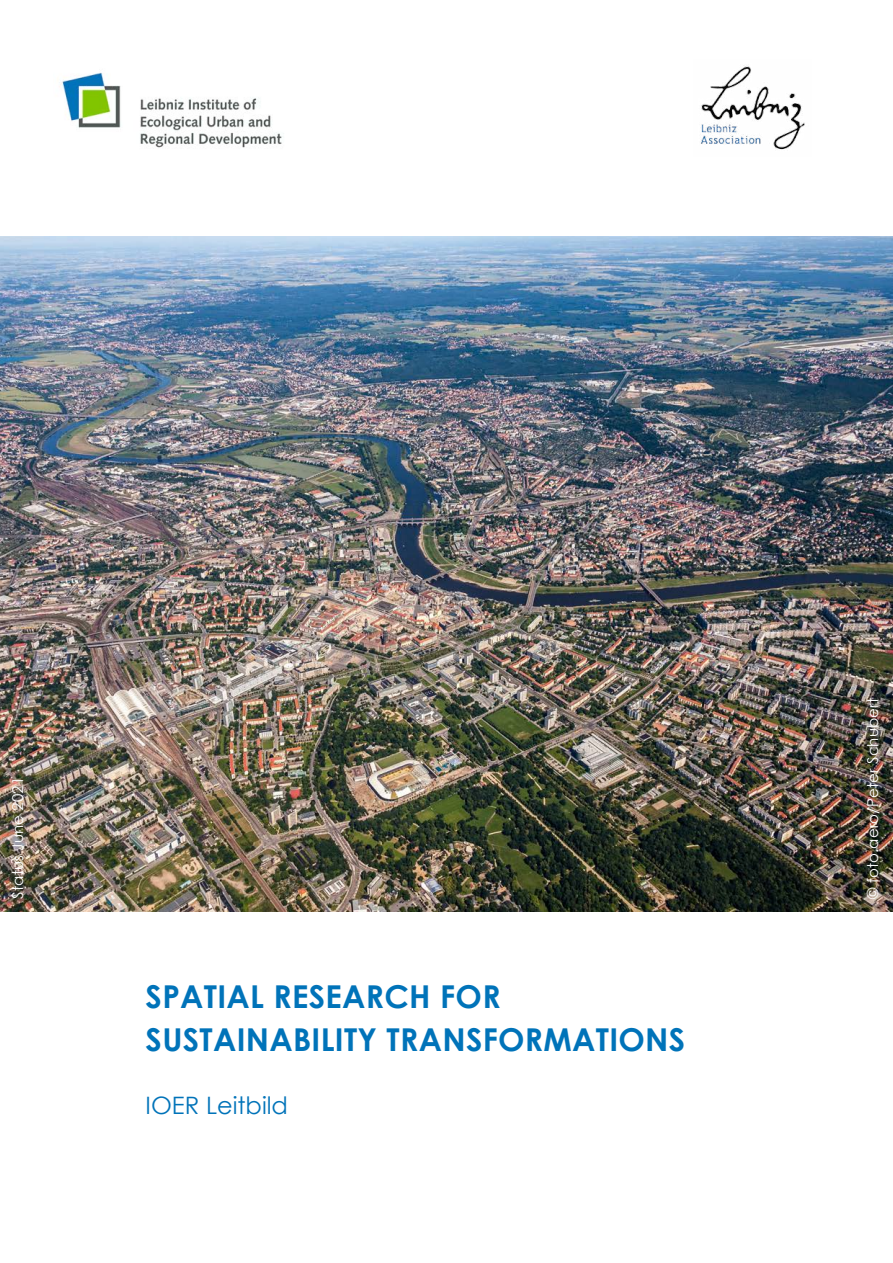
<style>
.page{position:relative;width:893px;height:1263px;background:#fff}
.page>*{position:absolute;margin:0;border:0;box-sizing:border-box;transform-origin:0 0}
.Titel{font:700 31.5px/43.5px "Century Gothic";letter-spacing:.01em;color:#0073b9}
.Titel-2{font:24px "Century Gothic";color:#0073b9}
.Fließtext{font:15px "Century Gothic";letter-spacing:.01em;color:#fff}
</style>
<div class="page">
<img style="left:59px;top:72px;width:223px;height:76px">
<img style="left:700px;top:65px;width:105px;height:85px">
<img style="left:0;top:236px;width:893px;height:675px">
<p class="Fließtext" style="left:7px;top:899px;width:123px;rotate:-90deg">Status June 2021</p>
<p class="Titel" style="left:146px;top:973px;width:541px">SPATIAL RESEARCH FOR<br>SUSTAINABILITY TRANSFORMATIONS</p>
<p class="Titel-2" style="left:146px;top:1089px;width:144px">IOER Leitbild</p>
<p class="Fließtext" style="left:862px;top:899px;width:202px;rotate:-90deg">© foto.aero/Peter Schubert</p>
</div>
